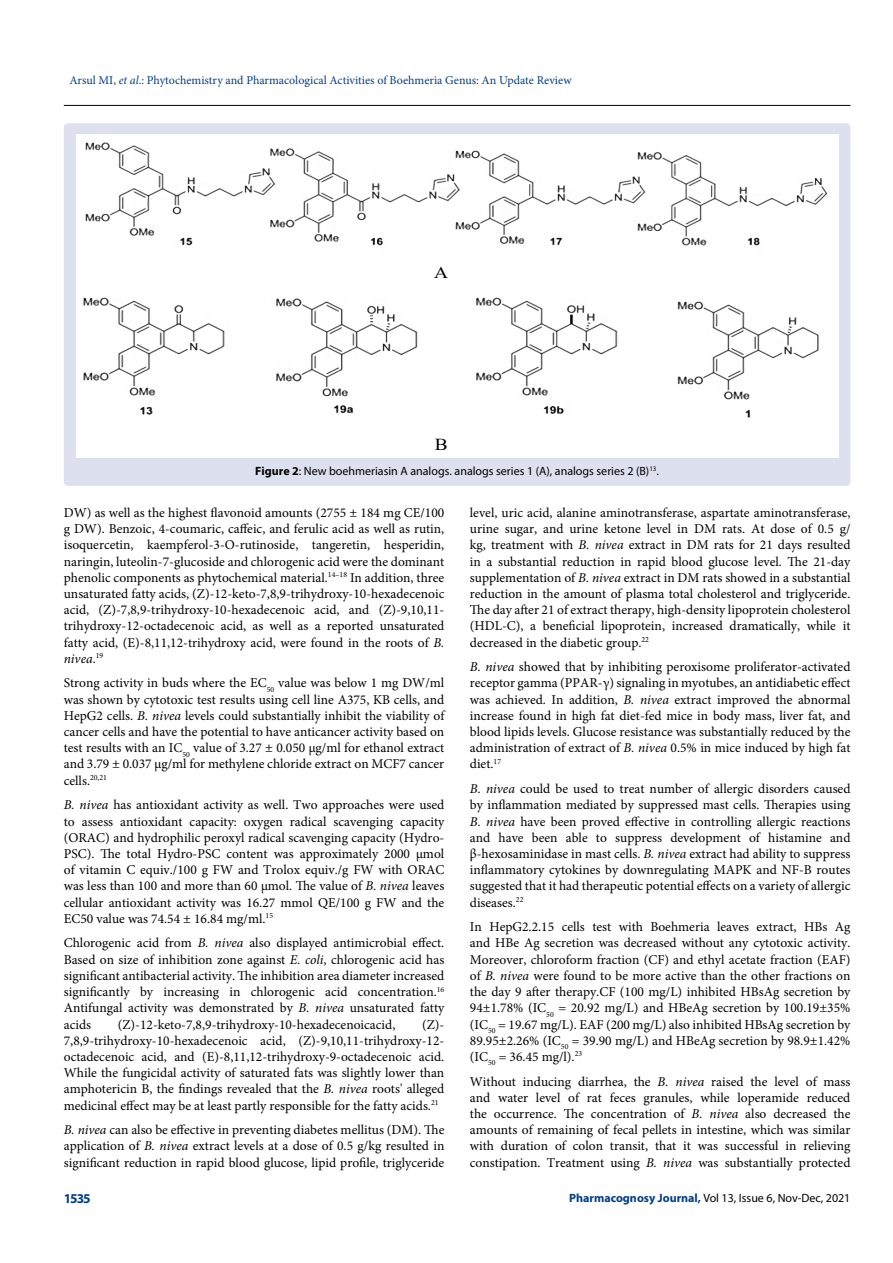
<style>
.page{position:relative;width:893px;height:1263px;background:#fff}
.page>*{position:absolute;margin:0;border:0;box-sizing:border-box;transform-origin:0 0}
.t1{font:16.65px "Times New Roman";color:#000;scale:1.16 1}
.t2{font:13.5px/16.2px "Minion Pro";color:#000;text-align:justify}
.t3{font:700 13.5px "Myriad Pro";color:#003e88}
.t4{font:12px "Myriad Pro";color:#000}
.t5{font:12px "Minion Pro";color:#003e88}
.s1{font-style:italic}
.s2{font-weight:700}
.s3{font-weight:700;color:#003e88}
</style>
<div class="page">
<hr style="left:64px;top:105px;width:786px;height:1px;background:#000">
<div style="left:64px;top:123px;width:786px;height:363px;background:#dde0ef;border-radius:4px"></div>
<div style="left:76px;top:134px;width:762px;height:323px;background:#fff"></div>
<img style="left:85px;top:142px;width:743px;height:104px">
<img style="left:83px;top:297px;width:736px;height:121px">
<p class="t5" style="left:69px;top:72px;width:504px">Arsul MI, <span class="s1">et al</span>.: Phytochemistry and Pharmacological Activities of Boehmeria Genus: An Update Review</p>
<p class="t1" style="left:434px;top:261px;width:14px">A</p>
<p class="t1" style="left:435px;top:432px;width:13px">B</p>
<p class="t4" style="left:255px;top:463px;width:405px"><span class="s2">Figure 2</span>: New boehmeriasin A analogs. analogs series 1 (A), analogs series 2 (B)<sup>13</sup>.</p>
<p class="t2" style="left:64px;top:505px;width:382px">DW) as well as the highest flavonoid amounts (2755 ± 184 mg CE/100 g DW). Benzoic, 4-coumaric, caffeic, and ferulic acid as well as rutin, isoquercetin, kaempferol-3-O-rutinoside, tangeretin, hesperidin, naringin, luteolin-7-glucoside and chlorogenic acid were the dominant phenolic components as phytochemical material.<sup>14–18</sup> In addition, three unsaturated fatty acids, (Z)-12-keto-7,8,9-trihydroxy-10-hexadecenoic acid, (Z)-7,8,9-trihydroxy-10-hexadecenoic acid, and (Z)-9,10,11- trihydroxy-12-octadecenoic acid, as well as a reported unsaturated fatty acid, (E)-8,11,12-trihydroxy acid, were found in the roots of <span class="s1">B. nivea</span>.<sup>19</sup></p>
<p class="t2" style="left:64px;top:675px;width:382px">Strong activity in buds where the EC<sub>50</sub> value was below 1 mg DW/ml was shown by cytotoxic test results using cell line A375, KB cells, and HepG2 cells. <span class="s1">B. nivea</span> levels could substantially inhibit the viability of cancer cells and have the potential to have anticancer activity based on test results with an IC<sub>50</sub> value of 3.27 ± 0.050 µg/ml for ethanol extract and 3.79 ± 0.037 µg/ml for methylene chloride extract on MCF7 cancer cells.<sup>20,21</sup></p>
<p class="t2" style="left:64px;top:797px;width:382px"><span class="s1">B. nivea</span> has antioxidant activity as well. Two approaches were used to assess antioxidant capacity: oxygen radical scavenging capacity (ORAC) and hydrophilic peroxyl radical scavenging capacity (Hydro-PSC). The total Hydro-PSC content was approximately 2000 μmol of vitamin C equiv./100 g FW and Trolox equiv./g FW with ORAC was less than 100 and more than 60 μmol. The value of <span class="s1">B. nivea</span> leaves cellular antioxidant activity was 16.27 mmol QE/100 g FW and the EC50 value was 74.54 ± 16.84 mg/ml.<sup>15</sup></p>
<p class="t2" style="left:64px;top:935px;width:382px">Chlorogenic acid from <span class="s1">B. nivea</span> also displayed antimicrobial effect.<br>Based on size of inhibition zone against <span class="s1">E. coli</span>, chlorogenic acid has significant antibacterial activity. The inhibition area diameter increased significantly by increasing in chlorogenic acid concentration.<sup>16<br></sup>Antifungal activity was demonstrated by <span class="s1">B. nivea</span> unsaturated fatty acids</p>
<p class="t2" style="left:118px;top:1016px;width:279px">(Z)-12-keto-7,8,9-trihydroxy-10-hexadecenoicacid,</p>
<p class="t2" style="left:64px;top:1016px;width:382px;text-indent:358px">(Z)- 7,8,9-trihydroxy-10-hexadecenoic acid, (Z)-9,10,11-trihydroxy-12- octadecenoic acid, and (E)-8,11,12-trihydroxy-9-octadecenoic acid.<br>While the fungicidal activity of saturated fats was slightly lower than amphotericin B, the findings revealed that the <span class="s1">B. nivea</span> roots' alleged medicinal effect may be at least partly responsible for the fatty acids.<sup>21</sup></p>
<p class="t2" style="left:64px;top:1122px;width:382px"><span class="s1">B. nivea</span> can also be effective in preventing diabetes mellitus (DM). The application of <span class="s1">B. nivea</span> extract levels at a dose of 0.5 g/kg resulted in significant reduction in rapid blood glucose, lipid profile, triglyceride</p>
<p class="t2" style="left:470px;top:505px;width:382px">level, uric acid, alanine aminotransferase, aspartate aminotransferase, urine sugar, and urine ketone level in DM rats. At dose of 0.5 g/ kg, treatment with <span class="s1">B. nivea</span> extract in DM rats for 21 days resulted in a substantial reduction in rapid blood glucose level. The 21-day supplementation of <span class="s1">B. nivea</span> extract in DM rats showed in a substantial reduction in the amount of plasma total cholesterol and triglyceride.<br>The day after 21 of extract therapy, high-density lipoprotein cholesterol (HDL-C), a beneficial lipoprotein, increased dramatically, while it decreased in the diabetic group.<sup>22</sup></p>
<p class="t2" style="left:470px;top:659px;width:382px"><span class="s1">B. nivea</span> showed that by inhibiting peroxisome proliferator-activated receptor gamma (PPAR-γ) signaling in myotubes, an antidiabetic effect was achieved. In addition, <span class="s1">B. nivea</span> extract improved the abnormal increase found in high fat diet-fed mice in body mass, liver fat, and blood lipids levels. Glucose resistance was substantially reduced by the administration of extract of <span class="s1">B. nivea</span> 0.5% in mice induced by high fat diet.<sup>17</sup></p>
<p class="t2" style="left:470px;top:781px;width:382px"><span class="s1">B. nivea</span> could be used to treat number of allergic disorders caused by inflammation mediated by suppressed mast cells. Therapies using <span class="s1">B. nivea</span> have been proved effective in controlling allergic reactions and have been able to suppress development of histamine and β-hexosaminidase in mast cells. <span class="s1">B. nivea</span> extract had ability to suppress inflammatory cytokines by downregulating MAPK and NF-B routes suggested that it had therapeutic potential effects on a variety of allergic diseases.<sup>22</sup></p>
<p class="t2" style="left:470px;top:919px;width:382px">In HepG2.2.15 cells test with Boehmeria leaves extract, HBs Ag and HBe Ag secretion was decreased without any cytotoxic activity.<br>Moreover, chloroform fraction (CF) and ethyl acetate fraction (EAF) of <span class="s1">B. nivea</span> were found to be more active than the other fractions on the day 9 after therapy.CF (100 mg/L) inhibited HBsAg secretion by 94±1.78% (IC<sub>50</sub> = 20.92 mg/L) and HBeAg secretion by 100.19±35% (IC<sub>50</sub> = 19.67 mg/L). EAF (200 mg/L) also inhibited HBsAg secretion by 89.95±2.26% (IC<sub>50</sub> = 39.90 mg/L) and HBeAg secretion by 98.9±1.42% (IC<sub>50</sub> = 36.45 mg/l).<sup>23</sup></p>
<p class="t2" style="left:470px;top:1073px;width:382px">Without inducing diarrhea, the <span class="s1">B. nivea</span> raised the level of mass and water level of rat feces granules, while loperamide reduced the occurrence. The concentration of <span class="s1">B. nivea</span> also decreased the amounts of remaining of fecal pellets in intestine, which was similar with duration of colon transit, that it was successful in relieving constipation. Treatment using <span class="s1">B. nivea</span> was substantially protected</p>
<p class="t3" style="left:64px;top:1189px;width:29px">1535</p>
<p class="t4" style="left:569px;top:1190px;width:283px"><span class="s3">Pharmacognosy Journal,</span> Vol 13, Issue 6, Nov-Dec, 2021</p>
</div>
